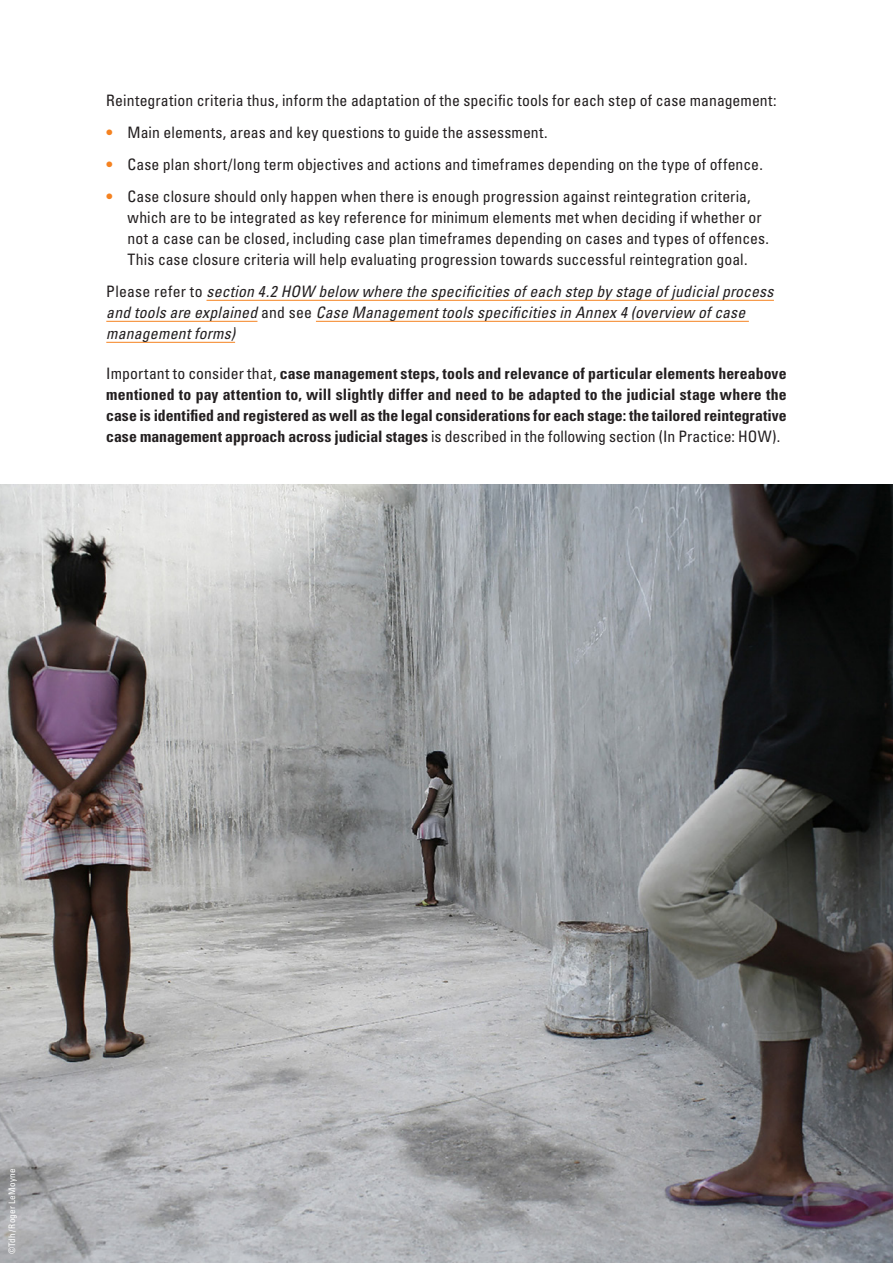
<style>
.page{position:relative;width:893px;height:1263px;background:#fff}
.page>*{position:absolute;margin:0;border:0;box-sizing:border-box;transform-origin:0 0}
.t1{font:condensed 15.75px/21px "Univers LT Std";letter-spacing:.005em;color:#231f20}
.t2{font:700 condensed 15.75px/21px "Univers LT Std";letter-spacing:-.005em;color:#231f20;text-align:justify}
.t3{font:italic condensed 15.75px/21px "Univers LT Std";letter-spacing:.015em;color:#231f20}
.t4{font:condensed 9px "Univers LT Std";letter-spacing:.03em;color:#fff}
.s1{font-weight:700;color:#f58220}
.s2{font-style:normal}
.s3{font-weight:400}
</style>
<div class="page">
<img style="left:0;top:484px;width:893px;height:779px">
<hr style="left:207px;top:300px;width:567px;height:1px;background:#f58220">
<hr style="left:106px;top:321px;width:151px;height:1px;background:#f58220">
<hr style="left:316px;top:321px;width:433px;height:1px;background:#f58220">
<hr style="left:106px;top:342px;width:129px;height:1px;background:#f58220">
<p class="t1" style="left:106px;top:90px;width:672px">Reintegration criteria thus, inform the adaptation of the specific tools for each step of case management:</p>
<p class="t1" style="left:106px;top:122px;width:443px"><span class="s1">•</span> Main elements, areas and key questions to guide the assessment.</p>
<p class="t1" style="left:106px;top:154px;width:658px"><span class="s1">•</span> Case plan short/long term objectives and actions and timeframes depending on the type of offence.</p>
<p class="t1" style="left:128px;top:186px;width:643px;text-indent:-21px"><span class="s1">•</span> Case closure should only happen when there is enough progression against reintegration criteria, which are to be integrated as key reference for minimum elements met when deciding if whether or not a case can be closed, including case plan timeframes depending on cases and types of offences.<br>This case closure criteria will help evaluating progression towards successful reintegration goal.</p>
<p class="t3" style="left:106px;top:281px;width:669px"><span class="s2">Please refer to</span> section 4.2 HOW below where the specificities of each step by stage of judicial process and tools are explained <span class="s2">and see</span> Case Management tools specificities in Annex 4 (overview of case management forms)</p>
<p class="t2" style="left:106px;top:363px;width:682px"><span class="s3">Important to consider that,</span> case management steps, tools and relevance of particular elements hereabove mentioned to pay attention to, will slightly differ and need to be adapted to the judicial stage where the case is identified and registered as well as the legal considerations for each stage: the tailored reintegrative case management approach across judicial stages <span class="s3">is described in the following section (In Practice: HOW).</span></p>
<p class="t4" style="left:6px;top:1254px;width:87px;rotate:-90deg">©Tdh/Roger LeMoyne</p>
</div>
